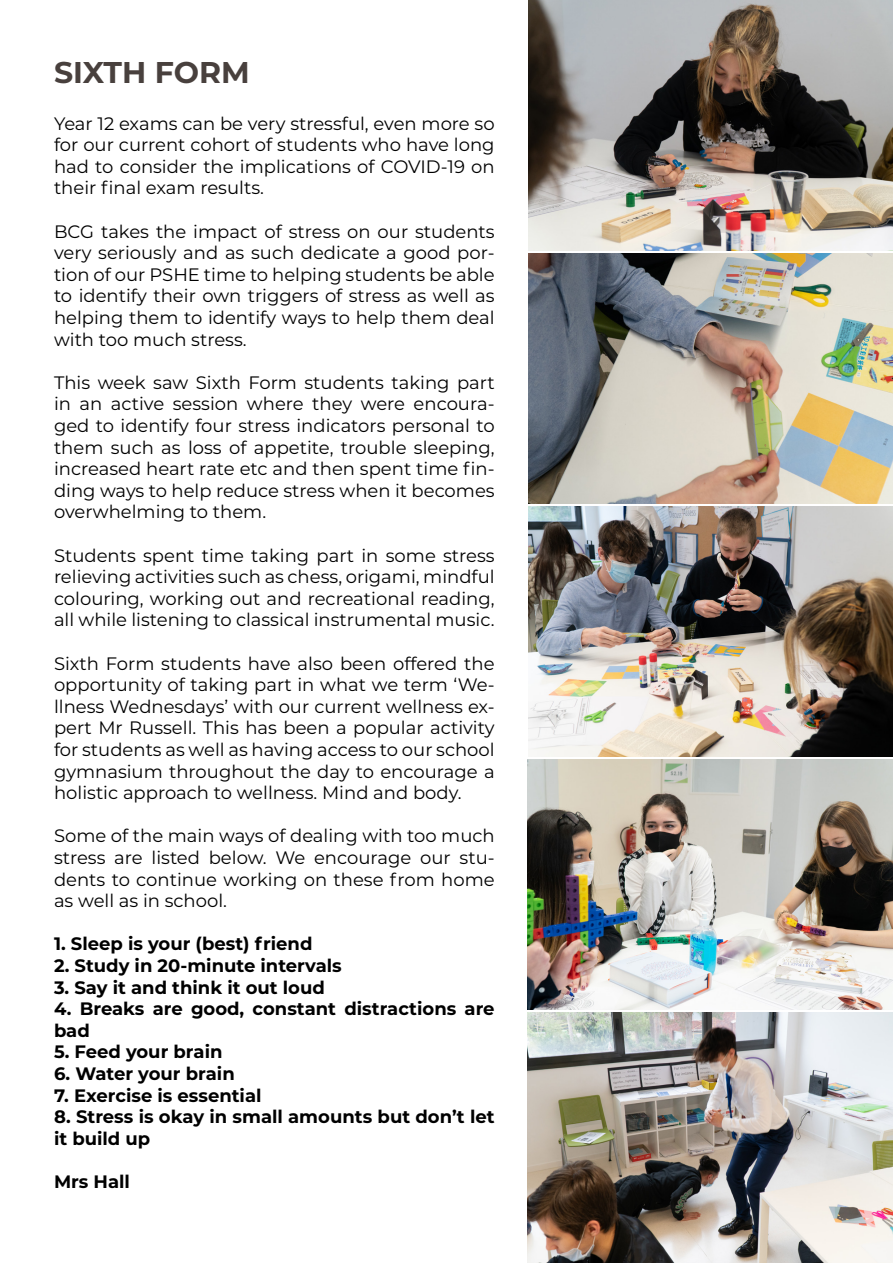
<style>
.page{position:relative;width:893px;height:1263px;background:#fff}
.page>*{position:absolute;margin:0;border:0;box-sizing:border-box;transform-origin:0 0}
.t1{font:700 30px "Montserrat";color:#48403d}
.t2{font:18px/21.6px "Montserrat";color:#000;text-align:justify}
.t3{font:700 18px/21.6px "Montserrat";color:#000}
</style>
<div class="page">
<img style="left:528px;top:1px;width:365px;height:250px">
<img style="left:528px;top:254px;width:365px;height:250px">
<img style="left:528px;top:507px;width:365px;height:250px">
<img style="left:527px;top:760px;width:366px;height:250px">
<img style="left:527px;top:1013px;width:366px;height:250px">
<h1 class="t1" style="left:54px;top:51px;width:197px">SIXTH FORM</h1>
<p class="t2" style="left:54px;top:112px;width:442px">Year 12 exams can be very stressful, even more so for our current cohort of students who have long had to consider the implications of COVID-19 on their final exam results.</p>
<p class="t2" style="left:54px;top:220px;width:442px">BCG takes the impact of stress on our students very seriously and as such dedicate a good por&shy;tion of our PSHE time to helping students be able to identify their own triggers of stress as well as helping them to identify ways to help them deal with too much stress.</p>
<p class="t2" style="left:54px;top:371px;width:442px">This week saw Sixth Form students taking part in an active session where they were encoura&shy;ged to identify four stress indicators personal to them such as loss of appetite, trouble sleeping, increased heart rate etc and then spent time fin&shy;ding ways to help reduce stress when it becomes overwhelming to them.</p>
<p class="t2" style="left:54px;top:544px;width:442px">Students spent time taking part in some stress relieving activities such as chess, origami, mindful colouring, working out and recreational reading, all while listening to classical instrumental music.</p>
<p class="t2" style="left:54px;top:652px;width:442px">Sixth Form students have also been offered the opportunity of taking part in what we term ‘We&shy;llness Wednesdays’ with our current wellness ex&shy;pert Mr Russell. This has been a popular activity for students as well as having access to our school gymnasium throughout the day to encourage a holistic approach to wellness. Mind and body.</p>
<p class="t2" style="left:54px;top:825px;width:442px">Some of the main ways of dealing with too much stress are listed below. We encourage our stu&shy;dents to continue working on these from home as well as in school.</p>
<p class="t3" style="left:54px;top:932px;width:260px">1. Sleep is your (best) friend</p>
<p class="t3" style="left:54px;top:954px;width:289px">2. Study in 20-minute intervals</p>
<p class="t3" style="left:54px;top:975px;width:272px">3. Say it and think it out loud</p>
<p class="t3" style="left:54px;top:997px;width:442px">4. Breaks are good, constant distractions are bad</p>
<p class="t3" style="left:54px;top:1040px;width:170px">5. Feed your brain</p>
<p class="t3" style="left:54px;top:1062px;width:182px">6. Water your brain</p>
<p class="t3" style="left:54px;top:1083px;width:209px">7. Exercise is essential</p>
<p class="t3" style="left:54px;top:1105px;width:442px">8. Stress is okay in small amounts but don’t let it build up</p>
<p class="t3" style="left:54px;top:1170px;width:78px">Mrs Hall</p>
</div>
